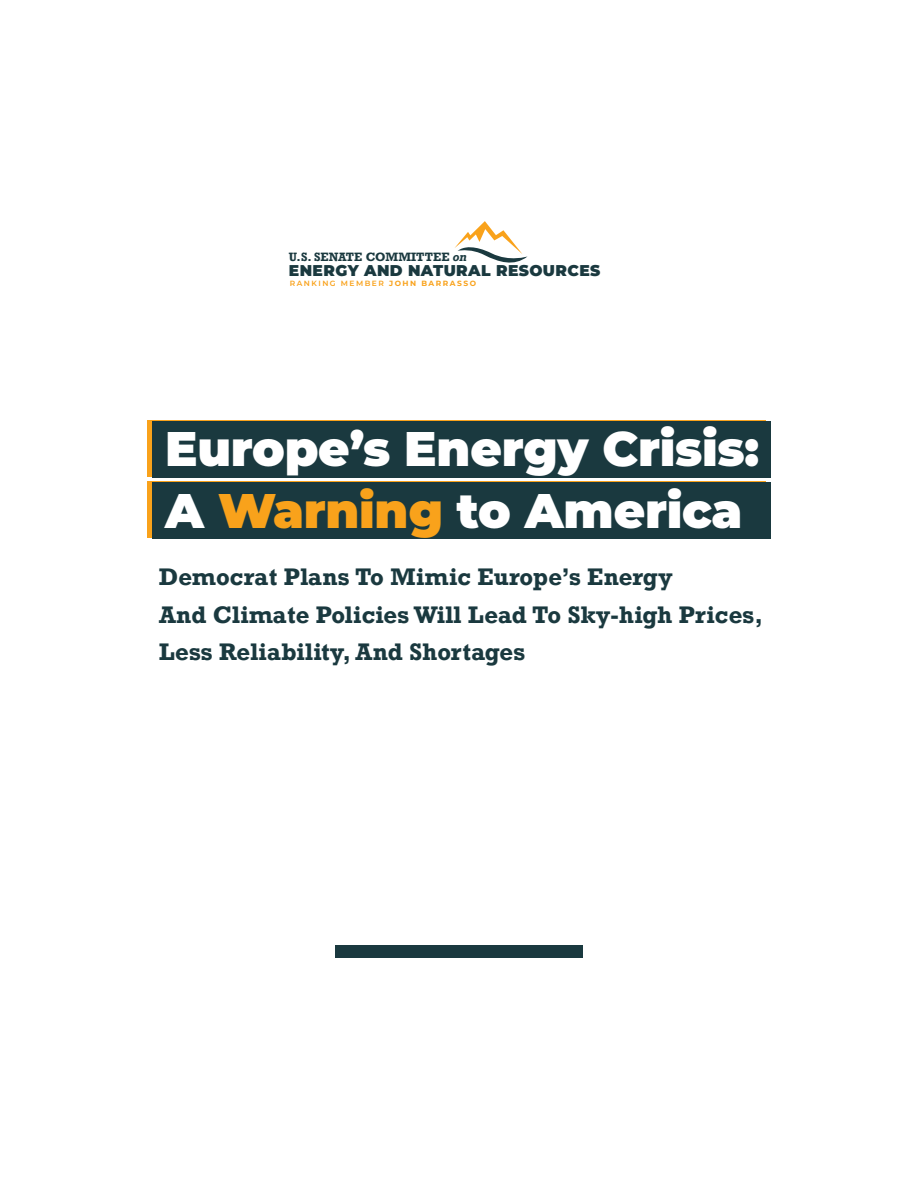
<style>
.page{position:relative;width:918px;height:1188px;background:#fff}
.page>*{position:absolute;margin:0;border:0;box-sizing:border-box;transform-origin:0 0}
.t1{font:900 48.6px/61.2px "Montserrat";letter-spacing:-.005em;color:#fff}
.t2{font:700 22.5px/37.5px "Rockwell";letter-spacing:.01em;color:#1a393f}
.t3{font:900 15.6px "Montserrat";letter-spacing:.025em;color:#1a393f}
.t4{font:700 11.4px "Rockwell";letter-spacing:.01em;color:#1a393f}
.t5{font:600 7.5px "Montserrat";letter-spacing:.2em;color:#f9a21b}
.s1{font-style:italic}
.s2{font-weight:700}
.s3{color:#f9a21b}
</style>
<div class="page">
<svg style="left:454px;top:221px;width:74px;height:42px"></svg>
<div style="left:147px;top:481px;width:618px;height:57px;background:linear-gradient(to bottom,#f9a21b,#f9a21b)"></div>
<div style="left:147px;top:420px;width:618px;height:57px;background:linear-gradient(to bottom,#f9a21b,#f9a21b)"></div>
<div style="left:153px;top:482px;width:618px;height:57px;background:#1a393f"></div>
<div style="left:153px;top:421px;width:618px;height:57px;background:#1a393f"></div>
<div style="left:335px;top:946px;width:248px;height:12px;background:#1a393f"></div>
<p class="t4" style="left:289px;top:249px;width:180px">U.S. SENATE COMMITTEE <span class="s1">on</span></p>
<p class="t3" style="left:289px;top:259px;width:313px">ENERGY AND NATURAL RESOURCES</p>
<p class="t5" style="left:290px;top:278px;width:188px">RANKING MEMBER <span class="s2">JOHN BARRASSO</span></p>
<h1 class="t1" style="left:165px;top:415px;width:596px">Europe’s Energy Crisis:<br>A <span class="s3">Warning</span> to America</h1>
<p class="t2" style="left:159px;top:558px;width:605px">Democrat Plans To Mimic Europe’s Energy<br>And Climate Policies Will Lead To Sky-high Prices,<br>Less Reliability, And Shortages</p>
</div>
